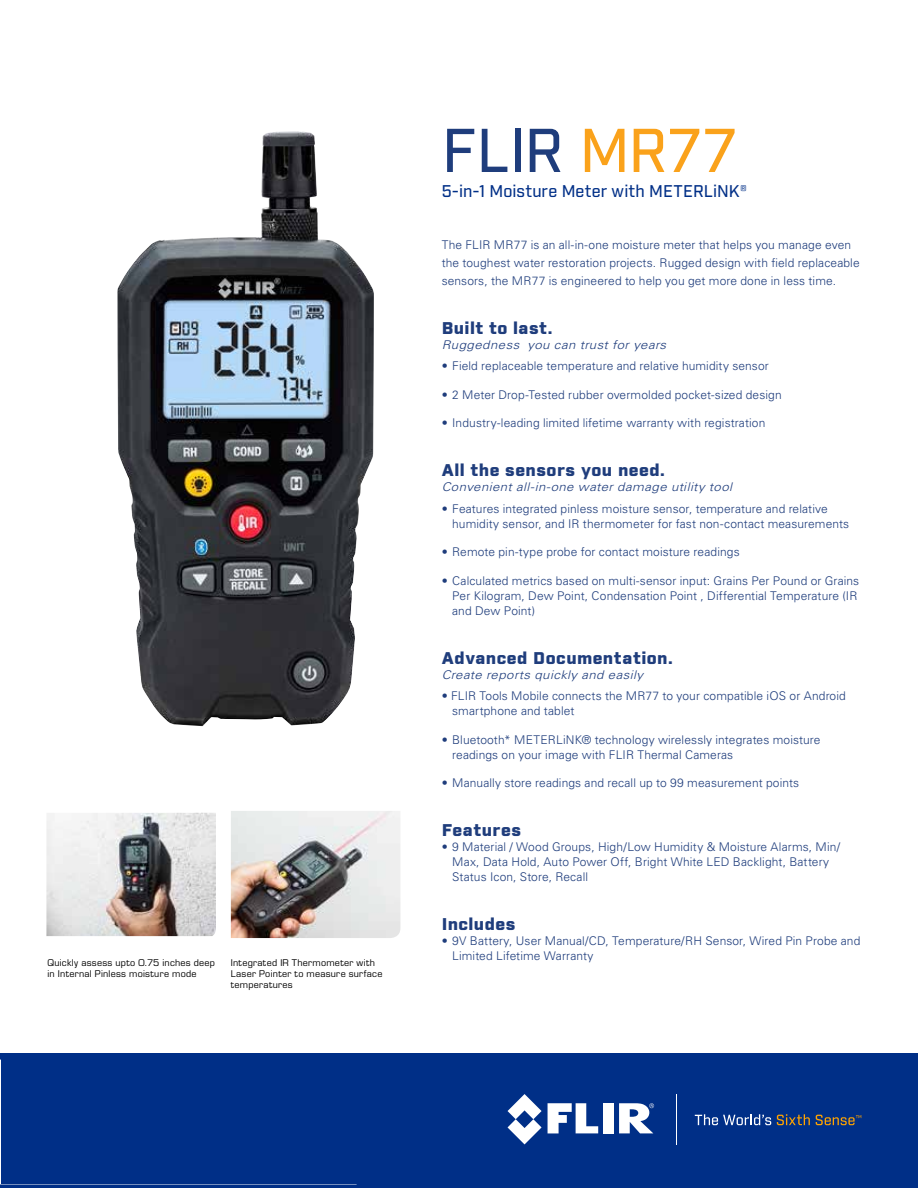
<style>
.page{position:relative;width:918px;height:1188px;background:#fff}
.page>*{position:absolute;margin:0;border:0;box-sizing:border-box;transform-origin:0 0}
.t1{font:500 60px "Industry";color:#1f3d7c}
.t2{font:900 16.5px "Industry";letter-spacing:.025em;color:#1f3d7c;scale:1.1 1}
.t3{font:500 16.5px "Industry";letter-spacing:.01em;color:#002f87}
.t4{font:300 12px/15px "Univers LT";letter-spacing:.01em;color:#1f3d7c}
.t5{font:italic 300 12px "Univers LT";letter-spacing:.035em;color:#1f3d7c;scale:1.1 1}
.t6{font:9px/10.8px "Eurostile LT";letter-spacing:.03em;color:#000}
.s1{color:#faa21b}
</style>
<div class="page">
<div style="left:0;top:1053px;width:918px;height:135px;background:#002f87"></div>
<svg style="left:548px;top:1103px;width:50px;height:30px"></svg>
<div style="left:603px;top:1103px;width:11px;height:30px;background:#fff"></div>
<svg style="left:508px;top:1094px;width:34px;height:50px"></svg>
<svg style="left:619px;top:1103px;width:35px;height:30px"></svg>
<svg style="left:695px;top:1114px;width:76px;height:11px"></svg>
<svg style="left:777px;top:1114px;width:33px;height:11px"></svg>
<svg style="left:816px;top:1115px;width:45px;height:10px"></svg>
<hr style="left:676px;top:1094px;width:1px;height:50px;background:#fff">
<img style="left:46px;top:813px;width:170px;height:123px">
<img style="left:231px;top:811px;width:169px;height:127px">
<img style="left:117px;top:132px;width:257px;height:594px">
<div style="left:1px;top:1059px;width:356px;height:125px;background:#002f87"></div>
<p class="t6" style="left:47px;top:958px;width:169px">Quickly assess upto 0.75 inches deep in Internal Pinless moisture mode</p>
<p class="t6" style="left:231px;top:958px;width:153px">Integrated IR Thermometer with<br>Laser Pointer to measure surface temperatures</p>
<h1 class="t1" style="left:442px;top:114px;width:296px">FLIR <span class="s1">MR77</span></h1>
<h2 class="t3" style="left:442px;top:181px;width:307px">5-in-1 Moisture Meter with METERLiNK®</h2>
<p class="t4" style="left:442px;top:236px;width:420px;line-height:18px">The FLIR MR77 is an all-in-one moisture meter that helps you manage even the toughest water restoration projects. Rugged design with field replaceable sensors, the MR77 is engineered to help you get more done in less time.</p>
<h2 class="t2" style="left:442px;top:318px;width:102px">Built to last.</h2>
<p class="t5" style="left:442px;top:337px;width:206px">Ruggedness you can trust for years</p>
<p class="t4" style="left:442px;top:359px;width:329px">• Field replaceable temperature and relative humidity sensor</p>
<p class="t4" style="left:442px;top:387px;width:341px">• 2 Meter Drop-Tested rubber overmolded pocket-sized design</p>
<p class="t4" style="left:442px;top:416px;width:325px">• Industry-leading limited lifetime warranty with registration</p>
<h2 class="t2" style="left:442px;top:460px;width:204px">All the sensors you need.</h2>
<p class="t5" style="left:442px;top:480px;width:266px">Convenient all-in-one water damage utility tool</p>
<p class="t4" style="left:452px;top:501px;width:399px;text-indent:-10px">• Features integrated pinless moisture sensor, temperature and relative humidity sensor, and IR thermometer for fast non-contact measurements</p>
<p class="t4" style="left:442px;top:545px;width:299px">• Remote pin-type probe for contact moisture readings</p>
<p class="t4" style="left:452px;top:573px;width:409px;text-indent:-11px">• Calculated metrics based on multi-sensor input: Grains Per Pound or Grains<br>Per Kilogram, Dew Point, Condensation Point , Differential Temperature (IR and Dew Point)</p>
<h2 class="t2" style="left:442px;top:648px;width:212px">Advanced Documentation.</h2>
<p class="t5" style="left:442px;top:667px;width:184px">Create reports quickly and easily</p>
<p class="t4" style="left:452px;top:689px;width:395px;text-indent:-10px">• FLIR Tools Mobile connects the MR77 to your compatible iOS or Android smartphone and tablet</p>
<p class="t4" style="left:452px;top:732px;width:370px;text-indent:-10px">• Bluetooth* METERLiNK® technology wirelessly integrates moisture readings on your image with FLIR Thermal Cameras</p>
<p class="t4" style="left:442px;top:776px;width:359px">• Manually store readings and recall up to 99 measurement points</p>
<h2 class="t2" style="left:442px;top:820px;width:74px">Features</h2>
<p class="t4" style="left:452px;top:839px;width:389px;text-indent:-10px">• 9 Material / Wood Groups, High/Low Humidity &amp; Moisture Alarms, Min/<br>Max, Data Hold, Auto Power Off, Bright White LED Backlight, Battery<br>Status Icon, Store, Recall</p>
<h2 class="t2" style="left:442px;top:914px;width:68px">Includes</h2>
<p class="t4" style="left:452px;top:933px;width:410px;text-indent:-10px">• 9V Battery, User Manual/CD, Temperature/RH Sensor, Wired Pin Probe and<br>Limited Lifetime Warranty</p>
</div>
